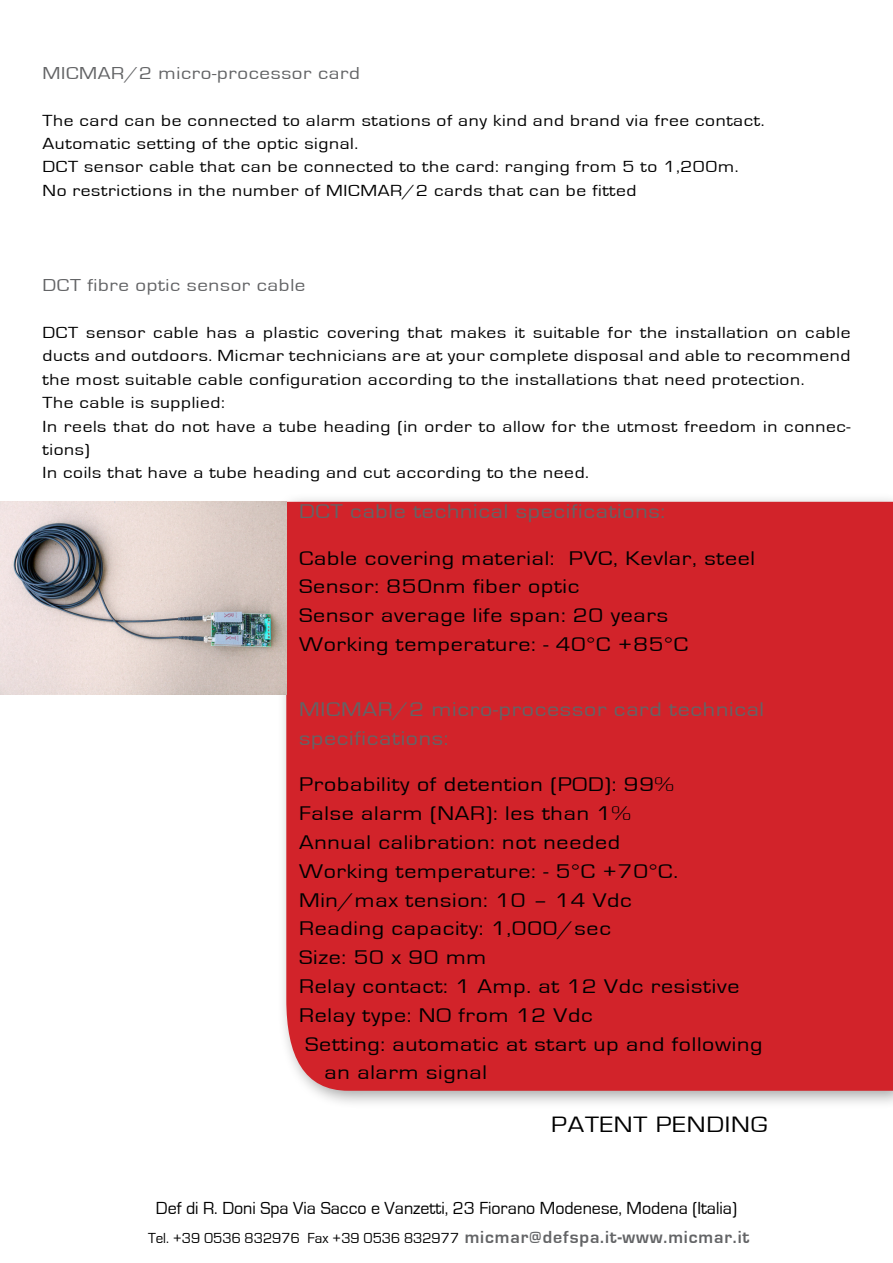
<style>
.page{position:relative;width:893px;height:1263px;background:#fff}
.page>*{position:absolute;margin:0;border:0;box-sizing:border-box;transform-origin:0 0}
.t1{font:22.95px "Eurostile";letter-spacing:.03em;color:#000;scale:1.18 1}
.t2{font:20.4px "Eurostile";letter-spacing:.03em;color:#000;scale:1.18 1}
.t3{font:20.4px "Eurostile";letter-spacing:.03em;color:#636466;scale:1.18 1}
.t4{font:18px "Eurostile";color:#000}
.t5{font:17.85px "Eurostile";letter-spacing:.03em;color:#636466;scale:1.18 1}
.t6{font:16.65px/23.4px "Eurostile";letter-spacing:.03em;color:#000;text-align:justify;scale:1.18 1}
.t7{font:15px "Eurostile";color:#000}
.s1{font-weight:700;font-size:18px;color:#636466}
</style>
<div class="page">
<div style="left:276px;top:492px;width:617px;height:617px;background:#000;opacity:.35"></div>
<div style="left:286px;top:502px;width:607px;height:589px;background:#d2232a"></div>
<img style="left:0;top:502px;width:286px;height:192px">
<p class="t5" style="left:43px;top:63px;width:270px">MICMAR/2 micro-processor card</p>
<p class="t6" style="left:43px;top:109px;width:613px">The card can be connected to alarm stations of any kind and brand via free contact.</p>
<p class="t6" style="left:43px;top:132px;width:269px">Automatic setting of the optic signal.</p>
<p class="t6" style="left:43px;top:156px;width:591px">DCT sensor cable that can be connected to the card: ranging from 5 to 1,200m.</p>
<p class="t6" style="left:43px;top:179px;width:505px">No restrictions in the number of MICMAR/2 cards that can be fitted</p>
<p class="t5" style="left:43px;top:276px;width:224px">DCT fibre optic sensor cable</p>
<p class="t6" style="left:43px;top:321px;width:686px">DCT sensor cable has a plastic covering that makes it suitable for the installation on cable ducts and outdoors. Micmar technicians are at your complete disposal and able to recommend the most suitable cable configuration according to the installations that need protection.</p>
<p class="t6" style="left:43px;top:391px;width:156px">The cable is supplied:</p>
<p class="t6" style="left:43px;top:415px;width:686px">In reels that do not have a tube heading (in order to allow for the utmost freedom in connec&shy;tions)</p>
<p class="t6" style="left:43px;top:462px;width:465px">In coils that have a tube heading and cut according to the need.</p>
<p class="t3" style="left:299px;top:500px;width:312px">DCT cable technical specifications:</p>
<p class="t2" style="left:299px;top:547px;width:388px">Cable covering material: PVC, Kevlar, steel</p>
<p class="t2" style="left:299px;top:576px;width:239px">Sensor: 850nm fiber optic</p>
<p class="t2" style="left:299px;top:604px;width:314px">Sensor average life span: 20 years</p>
<p class="t2" style="left:299px;top:633px;width:331px">Working temperature: - 40°C +85°C</p>
<p class="t3" style="left:299px;top:698px;width:396px">MICMAR/2 micro-processor card technical</p>
<p class="t3" style="left:299px;top:727px;width:128px">specifications:</p>
<p class="t2" style="left:299px;top:774px;width:319px">Probability of detention (POD): 99%</p>
<p class="t2" style="left:299px;top:802px;width:283px">False alarm (NAR): les than 1%</p>
<p class="t2" style="left:299px;top:831px;width:274px">Annual calibration: not needed</p>
<p class="t2" style="left:299px;top:860px;width:323px">Working temperature: - 5°C +70°C.</p>
<p class="t2" style="left:299px;top:889px;width:283px">Min/max tension: 10 – 14 Vdc</p>
<p class="t2" style="left:299px;top:918px;width:266px">Reading capacity: 1,000/sec</p>
<p class="t2" style="left:299px;top:946px;width:160px">Size: 50 x 90 mm</p>
<p class="t2" style="left:299px;top:975px;width:375px">Relay contact: 1 Amp. at 12 Vdc resistive</p>
<p class="t2" style="left:299px;top:1004px;width:250px">Relay type: NO from 12 Vdc</p>
<p class="t2" style="left:305px;top:1033px;width:389px">Setting: automatic at start up and following</p>
<p class="t2" style="left:325px;top:1062px;width:139px">an alarm signal</p>
<p class="t1" style="left:551px;top:1112px;width:185px">PATENT PENDING</p>
<p class="t4" style="left:156px;top:1198px;width:582px">Def di R. Doni Spa Via Sacco e Vanzetti, 23 Fiorano Modenese, Modena (Italia)</p>
<p class="t7" style="left:148px;top:1230px;width:603px">Tel. +39 0536 832976 Fax +39 0536 832977 <span class="s1">micmar@defspa.it-www.micmar.it</span></p>
</div>
